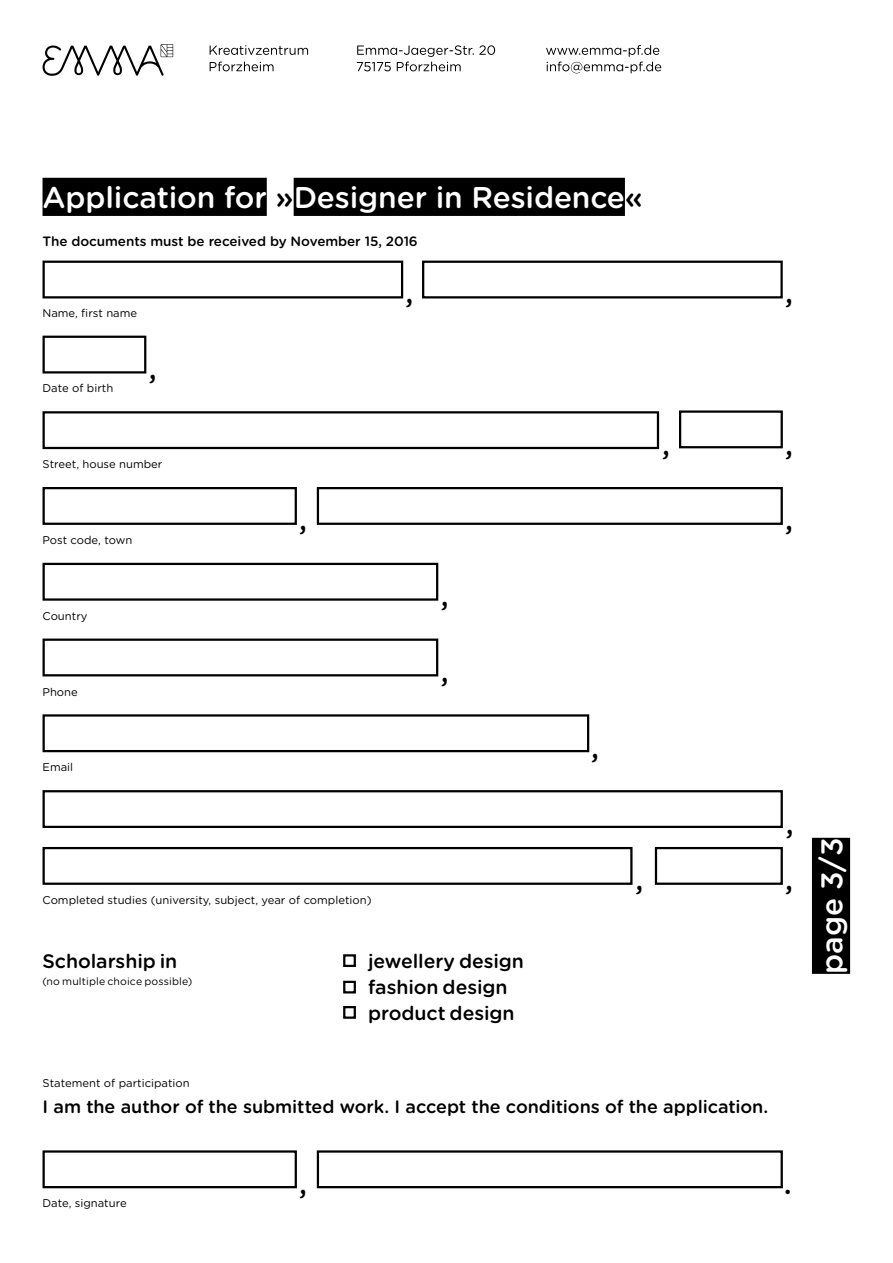
<style>
.page{position:relative;width:893px;height:1263px;background:#fff}
.page>*{position:absolute;margin:0;border:0;box-sizing:border-box;transform-origin:0 0}
.t1{font:500 30px "Gotham Rounded";letter-spacing:-.005em;color:#fff}
.t2{font:500 30px "Gotham Rounded";color:#000}
.t3{font:500 19.5px/26px "Gotham Rounded";letter-spacing:-.005em;color:#000}
.t4{font:500 18px "Gotham Rounded";letter-spacing:-.005em;color:#000}
.t5{font:500 13.5px "Gotham Rounded";letter-spacing:-.005em;color:#000}
.t6{font:11.25px "Gotham Rounded";color:#000}
.t7{font:10.5px "Gotham Rounded";letter-spacing:.015em;color:#000}
.s1{color:#000}
</style>
<div class="page">
<div style="left:43px;top:1150px;width:254px;height:38px;border:2px solid #000"></div>
<div style="left:43px;top:847px;width:589px;height:38px;border:2px solid #000"></div>
<div style="left:43px;top:714px;width:546px;height:38px;border:2px solid #000"></div>
<div style="left:43px;top:638px;width:395px;height:38px;border:2px solid #000"></div>
<div style="left:43px;top:563px;width:395px;height:38px;border:2px solid #000"></div>
<div style="left:43px;top:487px;width:254px;height:38px;border:2px solid #000"></div>
<div style="left:317px;top:487px;width:466px;height:38px;border:2px solid #000"></div>
<div style="left:43px;top:411px;width:616px;height:38px;border:2px solid #000"></div>
<div style="left:679px;top:410px;width:104px;height:38px;border:2px solid #000"></div>
<div style="left:43px;top:336px;width:103px;height:37px;border:2px solid #000"></div>
<div style="left:43px;top:261px;width:360px;height:37px;border:2px solid #000"></div>
<div style="left:422px;top:261px;width:361px;height:37px;border:2px solid #000"></div>
<div style="left:43px;top:790px;width:740px;height:38px;border:2px solid #000"></div>
<div style="left:655px;top:847px;width:128px;height:38px;border:2px solid #000"></div>
<div style="left:343px;top:954px;width:13px;height:13px;border:2px solid #000"></div>
<div style="left:343px;top:981px;width:13px;height:12px;border:2px solid #000"></div>
<div style="left:343px;top:1006px;width:13px;height:13px;border:2px solid #000"></div>
<div style="left:317px;top:1150px;width:466px;height:38px;border:2px solid #000"></div>
<div style="left:43px;top:178px;width:224px;height:38px;background:#000"></div>
<div style="left:294px;top:178px;width:331px;height:38px;background:#000"></div>
<div style="left:812px;top:838px;width:38px;height:136px;background:#000"></div>
<svg style="left:210px;top:45px;width:98px;height:10px"></svg>
<svg style="left:210px;top:62px;width:64px;height:9px"></svg>
<svg style="left:357px;top:45px;width:138px;height:26px"></svg>
<svg style="left:546px;top:45px;width:115px;height:28px"></svg>
<svg style="left:42px;top:44px;width:131px;height:32px"></svg>
<h1 class="t1" style="left:43px;top:176px;width:602px">Application for <span class="s1">»</span>Designer in Residence<span class="s1">«</span></h1>
<p class="t5" style="left:43px;top:232px;width:377px">The documents must be received by November 15, 2016</p>
<p class="t6" style="left:43px;top:305px;width:96px">Name, first name</p>
<p class="t6" style="left:43px;top:381px;width:72px">Date of birth</p>
<h1 class="t2" style="left:149px;top:347px;width:10px">,</h1>
<p class="t6" style="left:43px;top:456px;width:122px">Street, house number</p>
<p class="t6" style="left:43px;top:532px;width:91px">Post code, town</p>
<p class="t6" style="left:43px;top:608px;width:47px">Country</p>
<p class="t6" style="left:43px;top:684px;width:37px">Phone</p>
<p class="t6" style="left:43px;top:760px;width:32px">Email</p>
<h1 class="t2" style="left:405px;top:271px;width:10px">,</h1>
<h1 class="t2" style="left:785px;top:271px;width:10px">,</h1>
<h1 class="t2" style="left:662px;top:423px;width:10px">,</h1>
<h1 class="t2" style="left:785px;top:423px;width:10px">,</h1>
<h1 class="t2" style="left:299px;top:498px;width:10px">,</h1>
<h1 class="t2" style="left:785px;top:498px;width:10px">,</h1>
<h1 class="t2" style="left:441px;top:574px;width:10px">,</h1>
<h1 class="t2" style="left:441px;top:650px;width:10px">,</h1>
<h1 class="t2" style="left:591px;top:726px;width:10px">,</h1>
<h1 class="t2" style="left:786px;top:801px;width:10px">,</h1>
<p class="t6" style="left:43px;top:892px;width:331px">Completed studies (university, subject, year of completion)</p>
<h2 class="t3" style="left:43px;top:947px;width:136px">Scholarship in</h2>
<h2 class="t3" style="left:368px;top:947px;width:157px">jewellery design fashion design product design</h2>
<p class="t7" style="left:43px;top:974px;width:151px">(no multiple choice possible)</p>
<h1 class="t2" style="left:635px;top:858px;width:10px">,</h1>
<h1 class="t2" style="left:785px;top:858px;width:10px">,</h1>
<p class="t6" style="left:43px;top:1075px;width:149px">Statement of participation</p>
<h3 class="t4" style="left:43px;top:1094px;width:727px">I am the author of the submitted work. I accept the conditions of the application.</h3>
<h1 class="t1" style="left:810px;top:974px;width:138px;rotate:-90deg">page 3/3</h1>
<p class="t6" style="left:43px;top:1195px;width:86px">Date, signature</p>
<h1 class="t2" style="left:299px;top:1161px;width:10px">,</h1>
<h1 class="t2" style="left:784px;top:1161px;width:10px">.</h1>
</div>
